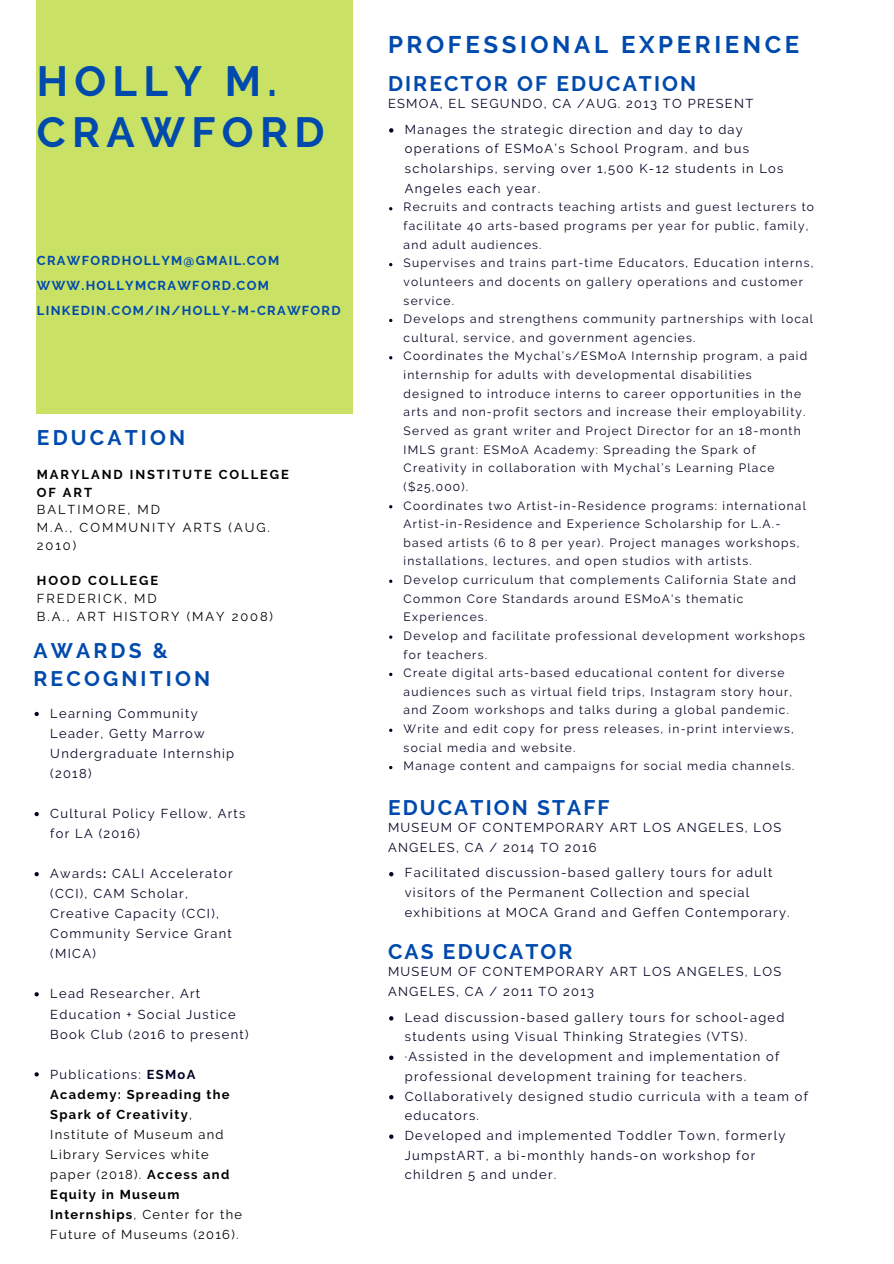
<style>
.page{position:relative;width:894px;height:1264px;background:#fff}
.page>*{position:absolute;margin:0;border:0;box-sizing:border-box;transform-origin:0 0}
.t1{font:700 42px/51.6px "Raleway";letter-spacing:.15em;color:#004aad}
.t2{font:700 24px "Raleway";letter-spacing:.15em;color:#004aad}
.t3{font:700 21px "Raleway";letter-spacing:.1em;color:#004aad}
.t4{font:700 21px/28.5px "Raleway";letter-spacing:.15em;color:#004aad}
.t5{font:12.9px/19.6px "Raleway";letter-spacing:.1em;color:#020323}
.t6{font:12.9px/20px "Raleway";letter-spacing:.1em;color:#000}
.t7{font:700 12.9px/25px "Raleway";letter-spacing:.1em;color:#004aad}
.t8{font:12.9px/17.7px "Raleway";letter-spacing:.15em;color:#000}
.t9{font:700 12.9px/17.7px "Raleway";letter-spacing:.15em;color:#000}
.t10{font:12px/18.6px "Raleway";letter-spacing:.1em;color:#020323}
.s1{font-weight:700}
.s2{color:#020323}
.s3{font-weight:700;color:#020323}
</style>
<div class="page">
<div style="left:37px;top:0;width:315px;height:413px;background:#c9e265"></div>
<svg style="left:35px;top:712px;width:4px;height:4px"></svg>
<svg style="left:35px;top:812px;width:4px;height:4px"></svg>
<svg style="left:35px;top:872px;width:4px;height:4px"></svg>
<svg style="left:35px;top:992px;width:4px;height:4px"></svg>
<svg style="left:35px;top:1072px;width:4px;height:4px"></svg>
<svg style="left:389px;top:128px;width:4px;height:5px"></svg>
<svg style="left:389px;top:872px;width:4px;height:4px"></svg>
<svg style="left:389px;top:1016px;width:4px;height:4px"></svg>
<svg style="left:389px;top:1055px;width:4px;height:4px"></svg>
<svg style="left:389px;top:1095px;width:4px;height:4px"></svg>
<svg style="left:389px;top:1134px;width:4px;height:4px"></svg>
<h1 class="t1" style="left:37px;top:55px;width:289px">HOLLY M.<br>CRAWFORD</h1>
<p class="t7" style="left:37px;top:248px;width:305px">CRAWFORDHOLLYM@GMAIL.COM<br>WWW.HOLLYMCRAWFORD.COM<br>LINKEDIN.COM/IN/HOLLY-M-CRAWFORD</p>
<h3 class="t4" style="left:37px;top:423px;width:150px">EDUCATION</h3>
<p class="t9" style="left:37px;top:465px;width:253px">MARYLAND INSTITUTE COLLEGE<br>OF ART</p>
<p class="t8" style="left:37px;top:501px;width:234px">BALTIMORE, MD<br>M.A., COMMUNITY ARTS (AUG.<br>2010)</p>
<p class="t9" style="left:37px;top:572px;width:123px">HOOD COLLEGE</p>
<p class="t8" style="left:37px;top:589px;width:238px">FREDERICK, MD<br>B.A., ART HISTORY (MAY 2008)</p>
<h3 class="t4" style="left:34px;top:636px;width:178px">AWARDS &amp;<br>RECOGNITION</h3>
<p class="t5" style="left:50px;top:703px;width:185px">Learning Community<br>Leader, Getty Marrow<br>Undergraduate Internship (2018)</p>
<p class="t5" style="left:50px;top:803px;width:197px">Cultural Policy Fellow, Arts for LA (2016)</p>
<p class="t5" style="left:50px;top:863px;width:184px">Awards<span class="s1">:</span> CALI Accelerator (CCI), CAM Scholar,<br>Creative Capacity (CCI),<br>Community Service Grant (MICA)</p>
<p class="t5" style="left:50px;top:983px;width:200px">Lead Researcher, Art<br>Education + Social Justice<br>Book Club (2016 to present)</p>
<p class="t6" style="left:50px;top:1064px;width:193px"><span class="s2">Publications:</span> <span class="s3">ESMoA<br></span><span class="s1">Academy: Spreading the<br>Spark of Creativity</span>,<br>Institute of Museum and<br>Library Services white paper (2018). <span class="s1">Access and<br>Equity in Museum<br>Internships</span>, Center for the<br>Future of Museums (2016).</p>
<h2 class="t2" style="left:388px;top:30px;width:413px">PROFESSIONAL EXPERIENCE</h2>
<h3 class="t3" style="left:388px;top:71px;width:309px">DIRECTOR OF EDUCATION</h3>
<p class="t5" style="left:388px;top:91px;width:366px;line-height:25.5px;text-align:center">ESMOA, EL SEGUNDO, CA /AUG. 2013 TO PRESENT<br>Manages the strategic direction and day to day</p>
<p class="t5" style="left:404px;top:139px;width:380px">operations of ESMoA’s School Program, and bus scholarships, serving over 1,500 K-12 students in Los<br>Angeles each year.</p>
<p class="t10" style="left:403px;top:198px;width:412px">Recruits and contracts teaching artists and guest lecturers to facilitate 40 arts-based programs per year for public, family, and adult audiences.<br>Supervises and trains part-time Educators, Education interns, volunteers and docents on gallery operations and customer service.<br>Develops and strengthens community partnerships with local cultural, service, and government agencies.<br>Coordinates the Mychal’s/ESMoA Internship program, a paid internship for adults with developmental disabilities designed to introduce interns to career opportunities in the arts and non-profit sectors and increase their employability.<br>Served as grant writer and Project Director for an 18-month IMLS grant: ESMoA Academy: Spreading the Spark of Creativity in collaboration with Mychal’s Learning Place ($25,000).<br>Coordinates two Artist-in-Residence programs: international Artist-in-Residence and Experience Scholarship for L.A.- based artists (6 to 8 per year). Project manages workshops, installations, lectures, and open studios with artists.<br>Develop curriculum that complements California State and Common Core Standards around ESMoA's thematic Experiences.<br>Develop and facilitate professional development workshops for teachers.<br>Create digital arts-based educational content for diverse audiences such as virtual field trips, Instagram story hour, and Zoom workshops and talks during a global pandemic.<br>Write and edit copy for press releases, in-print interviews, social media and website.<br>Manage content and campaigns for social media channels.</p>
<h3 class="t3" style="left:388px;top:795px;width:223px">EDUCATION STAFF</h3>
<p class="t5" style="left:388px;top:817px;width:394px">MUSEUM OF CONTEMPORARY ART LOS ANGELES, LOS<br>ANGELES, CA / 2014 TO 2016</p>
<p class="t5" style="left:404px;top:863px;width:386px">Facilitated discussion-based gallery tours for adult visitors of the Permanent Collection and special exhibitions at MOCA Grand and Geffen Contemporary.</p>
<h3 class="t3" style="left:388px;top:939px;width:186px">CAS EDUCATOR</h3>
<p class="t5" style="left:388px;top:962px;width:394px">MUSEUM OF CONTEMPORARY ART LOS ANGELES, LOS<br>ANGELES, CA / 2011 TO 2013</p>
<p class="t5" style="left:404px;top:1007px;width:404px">Lead discussion-based gallery tours for school-aged students using Visual Thinking Strategies (VTS). ·Assisted in the development and implementation of professional development training for teachers.<br>Collaboratively designed studio curricula with a team of educators.<br>Developed and implemented Toddler Town, formerly JumpstART, a bi-monthly hands-on workshop for children 5 and under.</p>
</div>
